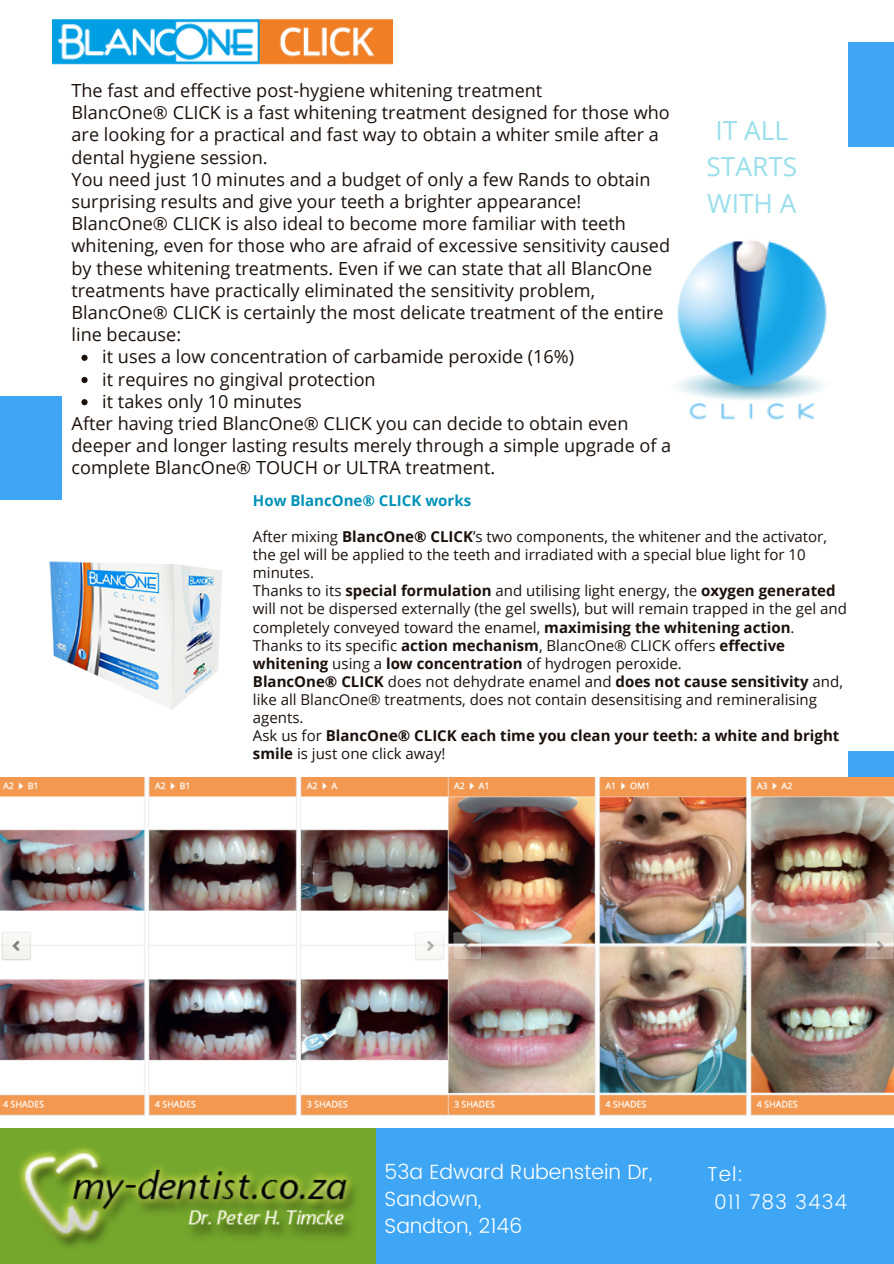
<style>
.page{position:relative;width:894px;height:1264px;background:#fff}
.page>*{position:absolute;margin:0;border:0;box-sizing:border-box;transform-origin:0 0}
.t1{font:26.25px/36.3px "Open Sans";color:#99dfec;text-align:center}
.t2{font:300 20.55px/26.7px "Poppins";color:#fff}
.t3{font:300 20.25px "Poppins";letter-spacing:.05em;color:#fff}
.t4{font:18px/22.2px "Open Sans";color:#1b110c}
.t5{font:15px/18px "Open Sans";color:#1b110c}
.t6{font:700 15px/18px "Open Sans";color:#1b110c}
.t7{font:700 15px "Open Sans";color:#0292b7}
.s1{font-weight:700}
.s2{font-weight:400}
</style>
<div class="page">
<svg style="left:81px;top:355px;width:7px;height:6px"></svg>
<svg style="left:81px;top:377px;width:7px;height:6px"></svg>
<svg style="left:81px;top:399px;width:7px;height:6px"></svg>
<div style="left:0;top:396px;width:62px;height:103px;background:#3ea6f5"></div>
<div style="left:0;top:1128px;width:893px;height:135px;background:#3ea6f5"></div>
<div style="left:848px;top:42px;width:45px;height:104px;background:#3ea6f5"></div>
<div style="left:848px;top:750px;width:45px;height:104px;background:#3ea6f5"></div>
<img style="left:53px;top:19px;width:340px;height:46px">
<img style="left:677px;top:241px;width:150px;height:179px">
<img style="left:0;top:777px;width:893px;height:338px">
<img style="left:50px;top:561px;width:172px;height:149px">
<img style="left:0;top:1128px;width:375px;height:135px">
<p class="t4" style="left:72px;top:79px;width:472px">The fast and effective post-hygiene whitening treatment</p>
<p class="t4" style="left:72px;top:101px;width:599px">BlancOne® CLICK is a fast whitening treatment designed for those who are looking for a practical and fast way to obtain a whiter smile after a dental hygiene session.</p>
<p class="t4" style="left:72px;top:168px;width:580px">You need just 10 minutes and a budget of only a few Rands to obtain surprising results and give your teeth a brighter appearance!</p>
<p class="t4" style="left:72px;top:212px;width:600px">BlancOne® CLICK is also ideal to become more familiar with teeth whitening, even for those who are afraid of excessive sensitivity caused by these whitening treatments. Even if we can state that all BlancOne treatments have practically eliminated the sensitivity problem, BlancOne® CLICK is certainly the most delicate treatment of the entire line because:</p>
<p class="t4" style="left:102px;top:345px;width:473px">it uses a low concentration of carbamide peroxide (16%)</p>
<p class="t4" style="left:102px;top:367px;width:275px">it requires no gingival protection</p>
<p class="t4" style="left:102px;top:389px;width:201px">it takes only 10 minutes</p>
<p class="t1" style="left:706px;top:111px;width:92px">IT ALL<br>STARTS<br>WITH A</p>
<p class="t4" style="left:72px;top:412px;width:601px">After having tried BlancOne® CLICK you can decide to obtain even deeper and longer lasting results merely through a simple upgrade of a complete BlancOne® TOUCH or ULTRA treatment.</p>
<p class="t7" style="left:253px;top:490px;width:220px">How BlancOne® CLICK works</p>
<p class="t5" style="left:253px;top:527px;width:575px">After mixing <span class="s1">BlancOne® CLICK</span>’s two components, the whitener and the activator, the gel will be applied to the teeth and irradiated with a special blue light for 10 minutes.</p>
<p class="t5" style="left:253px;top:581px;width:595px">Thanks to its <span class="s1">special formulation</span> and utilising light energy, the <span class="s1">oxygen generated </span>will not be dispersed externally (the gel swells), but will remain trapped in the gel and completely conveyed toward the enamel, <span class="s1">maximising the whitening action</span>.</p>
<p class="t5" style="left:253px;top:635px;width:533px">Thanks to its specific <span class="s1">action mechanism</span>, BlancOne® CLICK offers <span class="s1">effective whitening</span> using a <span class="s1">low concentration</span> of hydrogen peroxide.</p>
<p class="t5" style="left:253px;top:671px;width:591px"><span class="s1">BlancOne® CLICK</span> does not dehydrate enamel and <span class="s1">does not cause sensitivity</span> and, like all BlancOne® treatments, does not contain desensitising and remineralising agents.</p>
<p class="t6" style="left:253px;top:725px;width:588px"><span class="s2">Ask us for</span> BlancOne® CLICK each time you clean your teeth: a white and bright smile <span class="s2">is just one click away!</span></p>
<p class="t2" style="left:384px;top:1158px;width:269px">53a Edward Rubenstein Dr,<br>Sandown,</p>
<p class="t2" style="left:384px;top:1212px;width:139px">Sandton, 2146</p>
<p class="t3" style="left:706px;top:1161px;width:38px">Tel:</p>
<p class="t3" style="left:714px;top:1190px;width:134px">011 783 3434</p>
</div>
